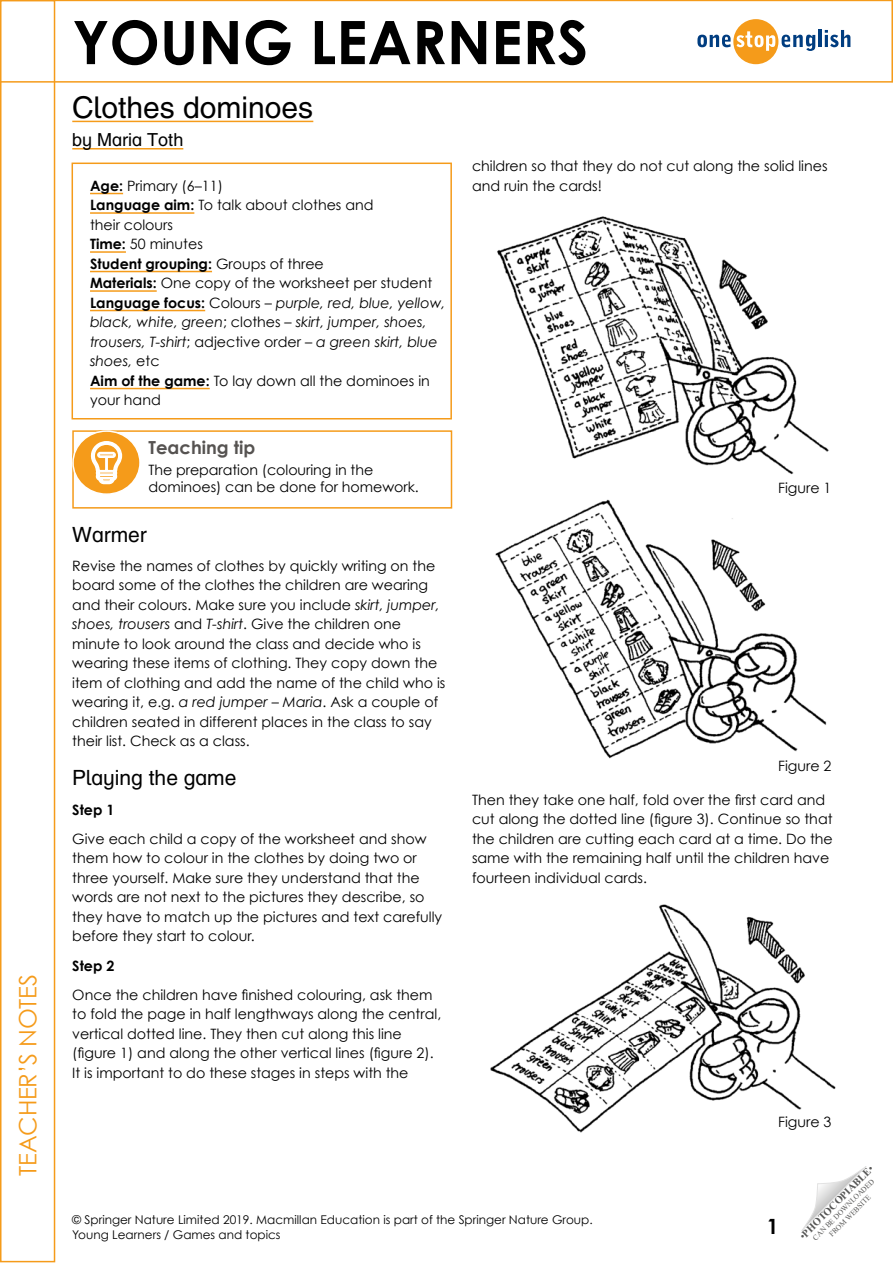
<style>
.page{position:relative;width:893px;height:1263px;background:#fff}
.page>*{position:absolute;margin:0;border:0;box-sizing:border-box;transform-origin:0 0}
.t1{font:700 60px "Century Gothic";color:#000}
.t2{font:30px "Helvetica Infant Hausa";color:#000}
.t3{font:24px "Century Gothic";letter-spacing:-.01em;color:#f59b1a}
.Teacher_notes__Heade{font:21px "Helvetica Infant Hausa";color:#000}
.t4{font:700 21px "Century Gothic";color:#000}
.t5{font:18px "Helvetica Infant Hausa";color:#000}
.Teacher_notes__Teach{font:700 18px "Century Gothic";color:#565351}
.Teacher_notes__Body{font:14.25px/19.5px "Century Gothic";color:#000}
.Teacher_notes__Boxou{font:14.25px/19.5px "Century Gothic";color:#000}
.Teacher_notes__Boxou-2{font:italic 14.25px/19.5px "Century Gothic";color:#000}
.Teacher_notes__Teach-2{font:14.25px/17.1px "Century Gothic";letter-spacing:-.005em;color:#000}
.Teacher_notes__Boxou-3{font:700 14.25px "Century Gothic";color:#000}
.Teacher_notes__Heade-2{font:700 14.25px "Century Gothic";color:#000}
.t6{font:12px/14.4px "Century Gothic";color:#000}
.t7{font:700 10.5px "Times New Roman";color:#575756}
.t8{font:7.5px/9px "Times New Roman";color:#575756;text-align:center}
.s1{font-weight:700}
.s2{font-weight:400}
.s3{font-weight:700;font-style:normal}
.s4{font-style:normal}
.s5{font-style:italic}
</style>
<div class="page">
<svg style="left:801px;top:1166px;width:65px;height:65px"></svg>
<svg style="left:697px;top:19px;width:118px;height:45px"></svg>
<hr style="left:818px;top:30px;width:4px;height:17px;background:#003d80">
<svg style="left:825px;top:30px;width:25px;height:17px"></svg>
<hr style="left:1px;top:81px;width:892px;height:2px;background:#f59b1a">
<hr style="left:0;top:0;width:893px;height:1px;background:#f59b1a">
<div style="left:0;top:0;width:55px;height:1262px;border:2px solid #f59b1a"></div>
<hr style="left:891px;top:0;width:2px;height:82px;background:#f59b1a">
<hr style="left:72px;top:148px;width:111px;height:1px;background:#f59b1a">
<hr style="left:72px;top:121px;width:241px;height:1px;background:#f59b1a">
<hr style="left:90px;top:193px;width:33px;height:1px;background:#f59b1a">
<hr style="left:90px;top:212px;width:104px;height:2px;background:#f59b1a">
<hr style="left:90px;top:251px;width:36px;height:2px;background:#f59b1a">
<hr style="left:90px;top:271px;width:122px;height:1px;background:#f59b1a">
<hr style="left:90px;top:290px;width:67px;height:2px;background:#f59b1a">
<hr style="left:90px;top:310px;width:115px;height:1px;background:#f59b1a">
<hr style="left:90px;top:388px;width:120px;height:1px;background:#f59b1a">
<div style="left:72px;top:163px;width:380px;height:256px;border:2px solid #f59b1a"></div>
<svg style="left:72px;top:430px;width:381px;height:79px"></svg>
<img style="left:497px;top:216px;width:332px;height:259px">
<img style="left:495px;top:499px;width:332px;height:260px">
<img style="left:490px;top:904px;width:346px;height:229px">
<h3 class="t3" style="left:13px;top:1176px;width:203px;rotate:-90deg">TEACHER’S NOTES</h3>
<h1 class="t1" style="left:72px;top:5px;width:517px">YOUNG LEARNERS</h1>
<h2 class="t2" style="left:72px;top:91px;width:243px">Clothes dominoes</h2>
<p class="t5" style="left:72px;top:129px;width:113px">by Maria Toth</p>
<p class="Teacher_notes__Boxou" style="left:90px;top:175px;width:134px"><span class="s1">Age:</span> Primary (6–11)</p>
<p class="Teacher_notes__Boxou" style="left:90px;top:195px;width:285px"><span class="s1">Language aim:</span> To talk about clothes and their colours</p>
<p class="Teacher_notes__Boxou" style="left:90px;top:234px;width:114px"><span class="s1">Time:</span> 50 minutes</p>
<p class="Teacher_notes__Boxou-3" style="left:90px;top:254px;width:235px">Student grouping: <span class="s2">Groups of three</span></p>
<p class="Teacher_notes__Boxou" style="left:90px;top:273px;width:344px"><span class="s1">Materials:</span> One copy of the worksheet per student</p>
<p class="Teacher_notes__Boxou-2" style="left:90px;top:292px;width:357px"><span class="s3">Language focus:</span> <span class="s4">Colours –</span> purple, red, blue, yellow, black, white, green<span class="s4">; clothes –</span> skirt, jumper, shoes, trousers, T-shirt<span class="s4">; adjective order –</span> a green skirt, blue shoes, <span class="s4">etc</span></p>
<p class="Teacher_notes__Boxou" style="left:90px;top:370px;width:341px"><span class="s1">Aim of the game:</span> To lay down all the dominoes in your hand</p>
<p class="Teacher_notes__Teach" style="left:149px;top:436px;width:108px">Teaching tip</p>
<p class="Teacher_notes__Teach-2" style="left:149px;top:461px;width:272px">The preparation (colouring in the dominoes) can be done for homework.</p>
<p class="Teacher_notes__Heade" style="left:72px;top:522px;width:76px">Warmer</p>
<p class="Teacher_notes__Body" style="left:72px;top:556px;width:375px">Revise the names of clothes by quickly writing on the board some of the clothes the children are wearing and their colours. Make sure you include <span class="s5">skirt, jumper, shoes, trousers</span> and <span class="s5">T-shirt</span>. Give the children one minute to look around the class and decide who is wearing these items of clothing. They copy down the item of clothing and add the name of the child who is wearing it, e.g. <span class="s5">a red jumper – Maria</span>. Ask a couple of children seated in different places in the class to say their list. Check as a class.</p>
<p class="Teacher_notes__Heade" style="left:72px;top:766px;width:166px">Playing the game</p>
<p class="Teacher_notes__Heade-2" style="left:72px;top:800px;width:44px">Step 1</p>
<p class="Teacher_notes__Body" style="left:72px;top:829px;width:371px">Give each child a copy of the worksheet and show them how to colour in the clothes by doing two or three yourself. Make sure they understand that the words are not next to the pictures they describe, so they have to match up the pictures and text carefully before they start to colour.</p>
<p class="Teacher_notes__Heade-2" style="left:72px;top:956px;width:44px">Step 2</p>
<p class="Teacher_notes__Body" style="left:72px;top:985px;width:370px">Once the children have finished colouring, ask them to fold the page in half lengthways along the central, vertical dotted line. They then cut along this line (figure 1) and along the other vertical lines (figure 2).<br>It is important to do these stages in steps with the</p>
<p class="Teacher_notes__Body" style="left:472px;top:156px;width:357px">children so that they do not cut along the solid lines and ruin the cards!</p>
<p class="Teacher_notes__Body" style="left:778px;top:478px;width:55px">Figure 1</p>
<p class="Teacher_notes__Body" style="left:778px;top:755px;width:55px">Figure 2</p>
<p class="Teacher_notes__Body" style="left:472px;top:790px;width:362px">Then they take one half, fold over the first card and cut along the dotted line (figure 3). Continue so that the children are cutting each card at a time. Do the same with the remaining half until the children have fourteen individual cards.</p>
<p class="Teacher_notes__Body" style="left:778px;top:1111px;width:55px">Figure 3</p>
<p class="t6" style="left:72px;top:1212px;width:522px">© Springer Nature Limited 2019. Macmillan Education is part of the Springer Nature Group.<br>Young Learners / Games and topics</p>
<p class="t4" style="left:767px;top:1213px;width:13px">1</p>
<p class="t7" style="left:796px;top:1232px;width:101px;rotate:-45deg"><span class="s2">•</span>PHOTOCOPIABLE<span class="s2">•</span></p>
<p class="t8" style="left:811px;top:1235px;width:85px;rotate:-45deg">CAN BE DOWNLOADED<br>FROM WEBSITE</p>
</div>
